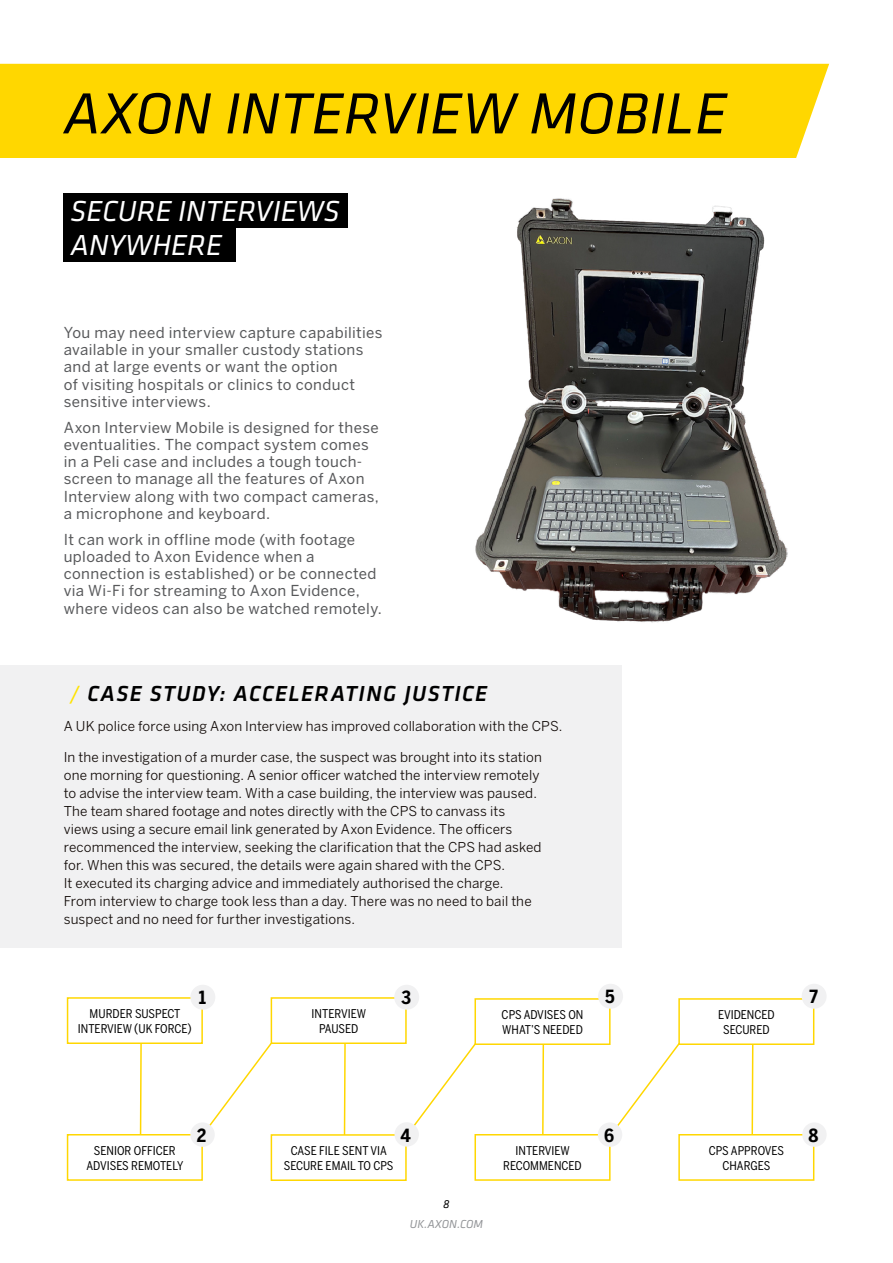
<style>
.page{position:relative;width:893px;height:1263px;background:#fff}
.page>*{position:absolute;margin:0;border:0;box-sizing:border-box;transform-origin:0 0}
.t1{font:italic 60px "Klavika";color:#000}
.t2{font:italic 30px/34.5px "Klavika";color:#fff}
.t3{font:italic 500 22.5px "Klavika";letter-spacing:.06em;color:#000}
.t4{font:700 18px "Benton Sans Condensed";color:#000}
.t5{font:15px/17.2px "Benton Sans";letter-spacing:.025em;color:#58595b}
.t6{font:13.5px/18px "Benton Sans";letter-spacing:.01em;color:#100906}
.t7{font:12px/15px "Benton Sans Condensed";color:#000;text-align:center}
.t8{font:italic 12px "Klavika";color:#939598}
.t9{font:italic 12px "Klavika";color:#000}
.s1{font-weight:400;color:#ffe300}
</style>
<div class="page">
<div style="left:0;top:665px;width:621px;height:283px;background:#f1f1f2"></div>
<svg style="left:139px;top:1044px;width:3px;height:90px"></svg>
<svg style="left:343px;top:1044px;width:3px;height:90px"></svg>
<svg style="left:542px;top:1045px;width:3px;height:89px"></svg>
<svg style="left:751px;top:1045px;width:3px;height:89px"></svg>
<svg style="left:210px;top:1041px;width:62px;height:96px"></svg>
<svg style="left:414px;top:1044px;width:62px;height:82px"></svg>
<svg style="left:617px;top:1044px;width:62px;height:82px"></svg>
<div style="left:67px;top:997px;width:136px;height:47px;border:2px solid #ffd700"></div>
<div style="left:190px;top:985px;width:25px;height:25px;background:#f1f1f2;border-radius:50%"></div>
<div style="left:271px;top:997px;width:136px;height:47px;border:2px solid #ffd700"></div>
<div style="left:394px;top:985px;width:25px;height:25px;background:#f1f1f2;border-radius:50%"></div>
<div style="left:474px;top:998px;width:137px;height:47px;border:2px solid #ffd700"></div>
<div style="left:598px;top:984px;width:25px;height:25px;background:#f1f1f2;border-radius:50%"></div>
<div style="left:678px;top:998px;width:136px;height:47px;border:2px solid #ffd700"></div>
<div style="left:802px;top:984px;width:25px;height:25px;background:#f1f1f2;border-radius:50%"></div>
<div style="left:67px;top:1134px;width:136px;height:47px;border:2px solid #ffd700"></div>
<div style="left:190px;top:1122px;width:25px;height:25px;background:#f1f1f2;border-radius:50%"></div>
<div style="left:271px;top:1134px;width:136px;height:47px;border:2px solid #ffd700"></div>
<div style="left:394px;top:1122px;width:25px;height:24px;background:#f1f1f2;border-radius:50%"></div>
<div style="left:474px;top:1134px;width:137px;height:47px;border:2px solid #ffd700"></div>
<div style="left:598px;top:1122px;width:24px;height:25px;background:#f1f1f2;border-radius:50%"></div>
<div style="left:678px;top:1134px;width:136px;height:47px;border:2px solid #ffd700"></div>
<div style="left:802px;top:1122px;width:25px;height:25px;background:#f1f1f2;border-radius:50%"></div>
<div style="left:0;top:64px;width:829px;height:94px;background:#ffd700"></div>
<img style="left:475px;top:198px;width:313px;height:425px">
<div style="left:64px;top:227px;width:172px;height:35px;background:#000"></div>
<div style="left:64px;top:193px;width:284px;height:34px;background:#000"></div>
<h1 class="t1" style="left:63px;top:76px;width:665px">AXON INTERVIEW MOBILE</h1>
<h2 class="t2" style="left:71px;top:193px;width:271px">SECURE INTERVIEWS<br>ANYWHERE</h2>
<p class="t5" style="left:64px;top:324px;width:320px">You may need interview capture capabilities available in your smaller custody stations and at large events or want the option<br>of visiting hospitals or clinics to conduct sensitive interviews.</p>
<p class="t5" style="left:64px;top:419px;width:317px">Axon Interview Mobile is designed for these eventualities. The compact system comes in a Peli case and includes a tough touch&shy;screen to manage all the features of Axon Interview along with two compact cameras, a microphone and keyboard.</p>
<p class="t5" style="left:64px;top:531px;width:320px">It can work in offline mode (with footage uploaded to Axon Evidence when a connection is established) or be connected via Wi-Fi for streaming to Axon Evidence, where videos can also be watched remotely.</p>
<h3 class="t3" style="left:70px;top:678px;width:419px"><span class="s1">/</span> CASE STUDY: ACCELERATING JUSTICE</h3>
<p class="t6" style="left:64px;top:718px;width:500px">A UK police force using Axon Interview has improved collaboration with the CPS.</p>
<p class="t6" style="left:64px;top:748px;width:480px">In the investigation of a murder case, the suspect was brought into its station one morning for questioning. A senior officer watched the interview remotely to advise the interview team. With a case building, the interview was paused.<br>The team shared footage and notes directly with the CPS to canvass its views using a secure email link generated by Axon Evidence. The officers recommenced the interview, seeking the clarification that the CPS had asked for. When this was secured, the details were again shared with the CPS.<br>It executed its charging advice and immediately authorised the charge.<br>From interview to charge took less than a day. There was no need to bail the suspect and no need for further investigations.</p>
<h3 class="t4" style="left:199px;top:986px;width:9px">1</h3>
<h3 class="t4" style="left:401px;top:986px;width:11px">3</h3>
<h3 class="t4" style="left:605px;top:985px;width:11px">5</h3>
<p class="t7" style="left:78px;top:1006px;width:115px">MURDER SUSPECT<br>INTERVIEW (UK FORCE)</p>
<p class="t7" style="left:312px;top:1006px;width:56px">INTERVIEW<br>PAUSED</p>
<p class="t7" style="left:502px;top:1007px;width:83px;text-align:left">CPS ADVISES ON<br>WHAT’S NEEDED</p>
<p class="t7" style="left:718px;top:1007px;width:58px">EVIDENCED<br>SECURED</p>
<h3 class="t4" style="left:809px;top:985px;width:10px">7</h3>
<p class="t7" style="left:87px;top:1143px;width:98px">SENIOR OFFICER<br>ADVISES REMOTELY</p>
<h3 class="t4" style="left:197px;top:1124px;width:11px">2</h3>
<h3 class="t4" style="left:401px;top:1124px;width:12px">4</h3>
<p class="t7" style="left:284px;top:1143px;width:111px">CASE FILE SENT VIA<br>SECURE EMAIL TO CPS</p>
<p class="t9" style="left:443px;top:1197px;width:8px">8</p>
<p class="t8" style="left:410px;top:1216px;width:75px">UK.AXON.COM</p>
<p class="t7" style="left:503px;top:1143px;width:80px">INTERVIEW<br>RECOMMENCED</p>
<h3 class="t4" style="left:604px;top:1124px;width:11px">6</h3>
<p class="t7" style="left:709px;top:1143px;width:77px">CPS APPROVES<br>CHARGES</p>
<h3 class="t4" style="left:808px;top:1124px;width:11px">8</h3>
</div>
